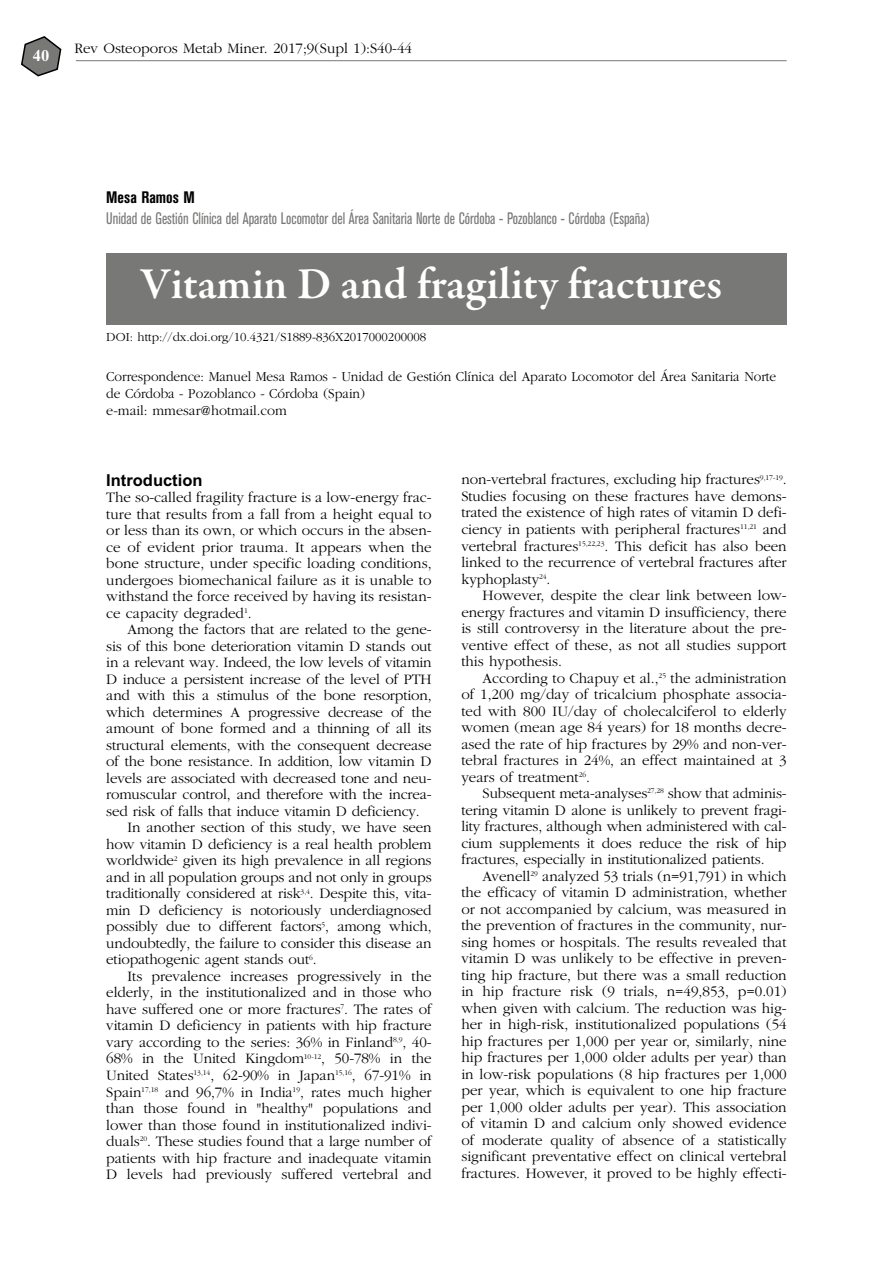
<style>
.page{position:relative;width:893px;height:1263px;background:#fff}
.page>*{position:absolute;margin:0;border:0;box-sizing:border-box;transform-origin:0 0}
.t1{font:600 45px "Garamond Premr Pro";color:#fff}
.t2{font:condensed 16.5px "Akzidenz Grotesk BE";color:#787877;scale:.9 1}
.t3{font:700 16.5px "Arial";color:#000}
.t4{font:700 condensed 16.5px "Akzidenz Grotesk BE";color:#000}
.t5{font:700 16.5px "Times New Roman";color:#fff}
.t6{font:300 15px/16.5px "Garamond";letter-spacing:-.01em;color:#000;text-align:justify}
.t7{font:300 14.25px/17.1px "Garamond";letter-spacing:-.005em;color:#000;scale:.95 1}
.t8{font:300 12.75px "Garamond";color:#000}
</style>
<div class="page">
<hr style="left:76px;top:60px;width:711px;height:1px;background:#787877">
<svg style="left:21px;top:36px;width:40px;height:40px"></svg>
<div style="left:106px;top:253px;width:681px;height:71px;background:#787877"></div>
<p class="t5" style="left:33px;top:46px;width:18px">40</p>
<p class="t6" style="left:74px;top:41px;width:339px">Rev Osteoporos Metab Miner. 2017;9(Supl 1):S40-44</p>
<p class="t4" style="left:106px;top:191px;width:90px">Mesa Ramos M</p>
<p class="t2" style="left:106px;top:212px;width:606px">Unidad de Gestión Clínica del Aparato Locomotor del Área Sanitaria Norte de Córdoba - Pozoblanco - Córdoba (España)</p>
<h1 class="t1" style="left:140px;top:265px;width:583px">Vitamin D and fragility fractures</h1>
<p class="t8" style="left:106px;top:332px;width:321px">DOI: http://dx.doi.org/10.4321/S1889-836X2017000200008</p>
<p class="t7" style="left:106px;top:369px;width:707px">Correspondence: Manuel Mesa Ramos - Unidad de Gestión Clínica del Aparato Locomotor del Área Sanitaria Norte de Córdoba - Pozoblanco - Córdoba (Spain)<br>e-mail: mmesar@hotmail.com</p>
<p class="t3" style="left:106px;top:474px;width:98px">Introduction</p>
<p class="t6" style="left:106px;top:491px;width:327px">The so-called fragility fracture is a low-energy frac&shy;ture that results from a fall from a height equal to or less than its own, or which occurs in the absen&shy;ce of evident prior trauma. It appears when the bone structure, under specific loading conditions, undergoes biomechanical failure as it is unable to withstand the force received by having its resistan&shy;ce capacity degraded<sup>1</sup>.</p>
<p class="t6" style="left:128px;top:623px;width:306px">Among the factors that are related to the gene-</p>
<p class="t6" style="left:106px;top:639px;width:327px">sis of this bone deterioration vitamin D stands out</p>
<p class="t6" style="left:106px;top:656px;width:327px">in a relevant way. Indeed, the low levels of vitamin</p>
<p class="t6" style="left:106px;top:672px;width:327px">D induce a persistent increase of the level of PTH</p>
<p class="t6" style="left:106px;top:689px;width:327px">and with this a stimulus of the bone resorption,</p>
<p class="t6" style="left:106px;top:705px;width:327px">which determines A progressive decrease of the</p>
<p class="t6" style="left:106px;top:722px;width:327px">amount of bone formed and a thinning of all its</p>
<p class="t6" style="left:106px;top:738px;width:327px">structural elements, with the consequent decrease</p>
<p class="t6" style="left:106px;top:755px;width:327px">of the bone resistance. In addition, low vitamin D</p>
<p class="t6" style="left:106px;top:771px;width:327px">levels are associated with decreased tone and neu-</p>
<p class="t6" style="left:106px;top:788px;width:327px">romuscular control, and therefore with the increa-</p>
<p class="t6" style="left:106px;top:804px;width:315px">sed risk of falls that induce vitamin D deficiency.</p>
<p class="t6" style="left:128px;top:821px;width:306px">In another section of this study, we have seen</p>
<p class="t6" style="left:106px;top:837px;width:327px">how vitamin D deficiency is a real health problem</p>
<p class="t6" style="left:106px;top:854px;width:327px">worldwide<sup>2</sup> given its high prevalence in all regions</p>
<p class="t6" style="left:106px;top:870px;width:327px">and in all population groups and not only in groups</p>
<p class="t6" style="left:106px;top:887px;width:327px">traditionally considered at risk<sup>3,4</sup>. Despite this, vita-</p>
<p class="t6" style="left:106px;top:903px;width:327px">min D deficiency is notoriously underdiagnosed</p>
<p class="t6" style="left:106px;top:920px;width:327px">possibly due to different factors<sup>5</sup>, among which,</p>
<p class="t6" style="left:106px;top:936px;width:327px">undoubtedly, the failure to consider this disease an</p>
<p class="t6" style="left:106px;top:953px;width:212px">etiopathogenic agent stands out<sup>6</sup>.</p>
<p class="t6" style="left:128px;top:969px;width:305px">Its prevalence increases progressively in the</p>
<p class="t6" style="left:106px;top:986px;width:327px">elderly, in the institutionalized and in those who</p>
<p class="t6" style="left:106px;top:1002px;width:327px">have suffered one or more fractures<sup>7</sup>. The rates of</p>
<p class="t6" style="left:106px;top:1019px;width:327px">vitamin D deficiency in patients with hip fracture</p>
<p class="t6" style="left:106px;top:1035px;width:327px">vary according to the series: 36% in Finland<sup>8,9</sup>, 40-</p>
<p class="t6" style="left:106px;top:1052px;width:327px">68% in the United Kingdom<sup>10-12</sup>, 50-78% in the</p>
<p class="t6" style="left:106px;top:1068px;width:327px">United States<sup>13,14</sup>, 62-90% in Japan<sup>15,16</sup>, 67-91% in</p>
<p class="t6" style="left:106px;top:1085px;width:327px">Spain<sup>17,18</sup> and 96,7% in India<sup>19</sup>, rates much higher</p>
<p class="t6" style="left:106px;top:1101px;width:327px">than those found in "healthy" populations and</p>
<p class="t6" style="left:106px;top:1118px;width:327px">lower than those found in institutionalized indivi-</p>
<p class="t6" style="left:106px;top:1134px;width:327px">duals<sup>20</sup>. These studies found that a large number of</p>
<p class="t6" style="left:106px;top:1151px;width:327px">patients with hip fracture and inadequate vitamin</p>
<p class="t6" style="left:106px;top:1167px;width:327px">D levels had previously suffered vertebral and</p>
<p class="t6" style="left:461px;top:473px;width:327px">non-vertebral fractures, excluding hip fractures<sup>9,17-19</sup>.<br>Studies focusing on these fractures have demons&shy;trated the existence of high rates of vitamin D defi&shy;ciency in patients with peripheral fractures<sup>11,21</sup> and vertebral fractures<sup>15,22,23</sup>. This deficit has also been linked to the recurrence of vertebral fractures after kyphoplasty<sup>24</sup>.</p>
<p class="t6" style="left:461px;top:588px;width:327px;text-indent:21px">However, despite the clear link between low&shy;energy fractures and vitamin D insufficiency, there is still controversy in the literature about the pre&shy;ventive effect of these, as not all studies support this hypothesis.</p>
<p class="t6" style="left:461px;top:671px;width:327px;text-indent:21px">According to Chapuy et al.,<sup>25</sup> the administration of 1,200 mg/day of tricalcium phosphate associa&shy;ted with 800 IU/day of cholecalciferol to elderly women (mean age 84 years) for 18 months decre&shy;ased the rate of hip fractures by 29% and non-ver&shy;tebral fractures in 24%, an effect maintained at 3 years of treatment<sup>26</sup>.</p>
<p class="t6" style="left:461px;top:786px;width:327px;text-indent:21px">Subsequent meta-analyses<sup>27,28</sup> show that adminis&shy;tering vitamin D alone is unlikely to prevent fragi&shy;lity fractures, although when administered with cal&shy;cium supplements it does reduce the risk of hip fractures, especially in institutionalized patients.</p>
<p class="t6" style="left:461px;top:869px;width:327px;text-indent:21px">Avenell<sup>29</sup> analyzed 53 trials (n=91,791) in which the efficacy of vitamin D administration, whether or not accompanied by calcium, was measured in the prevention of fractures in the community, nur&shy;sing homes or hospitals. The results revealed that vitamin D was unlikely to be effective in preven&shy;ting hip fracture, but there was a small reduction in hip fracture risk (9 trials, n=49,853, p=0.01) when given with calcium. The reduction was hig&shy;her in high-risk, institutionalized populations (54 hip fractures per 1,000 per year or, similarly, nine hip fractures per 1,000 older adults per year) than in low-risk populations (8 hip fractures per 1,000 per year, which is equivalent to one hip fracture per 1,000 older adults per year). This association of vitamin D and calcium only showed evidence of moderate quality of absence of a statistically significant preventative effect on clinical vertebral fractures. However, it proved to be highly effecti-</p>
</div>
